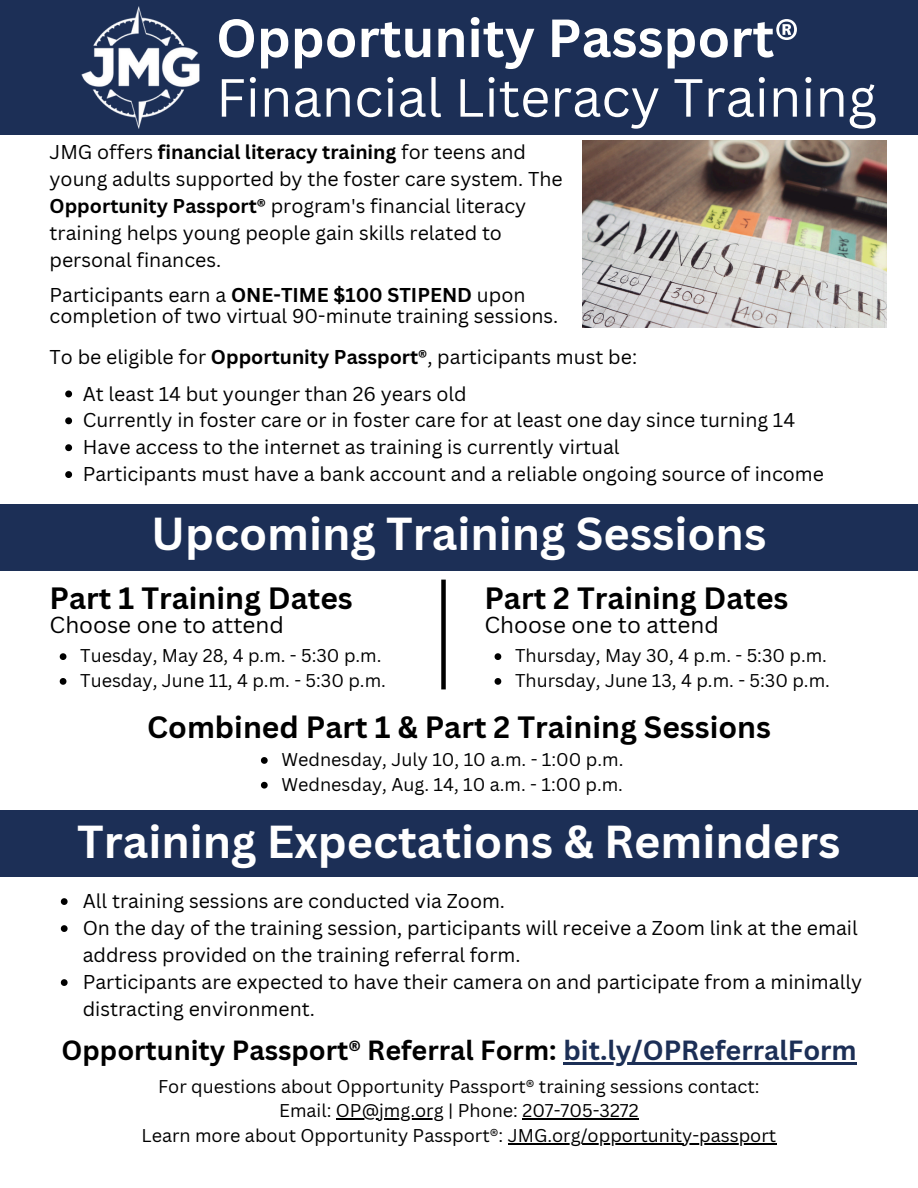
<style>
.page{position:relative;width:918px;height:1188px;background:#fff}
.page>*{position:absolute;margin:0;border:0;box-sizing:border-box;transform-origin:0 0}
.t1{font:52.5px/59.7px "Canva Sans";color:#fff}
.t2{font:700 45px "Canva Sans";color:#fff}
.t3{font:700 30px "Canva Sans";color:#000}
.t4{font:700 27px "Canva Sans";color:#000}
.t5{font:22.5px "Canva Sans";color:#000}
.t6{font:19.5px/27px "Canva Sans";color:#000}
.t7{font:18px/24.8px "Canva Sans";color:#000}
.s1{font-weight:700}
.s2{color:#1c2f56}
</style>
<div class="page">
<div style="left:0;top:0;width:918px;height:134px;background:#1c2f56"></div>
<img style="left:81px;top:6px;width:119px;height:123px">
<img style="left:583px;top:141px;width:304px;height:187px">
<svg style="left:65px;top:391px;width:7px;height:6px"></svg>
<svg style="left:65px;top:417px;width:7px;height:7px"></svg>
<svg style="left:65px;top:444px;width:7px;height:7px"></svg>
<svg style="left:65px;top:471px;width:7px;height:7px"></svg>
<div style="left:0;top:810px;width:918px;height:67px;background:#1c2f56"></div>
<div style="left:0;top:504px;width:918px;height:67px;background:#1c2f56"></div>
<div style="left:441px;top:580px;width:5px;height:109px;background:#000"></div>
<svg style="left:495px;top:653px;width:6px;height:7px"></svg>
<svg style="left:495px;top:678px;width:6px;height:7px"></svg>
<svg style="left:60px;top:653px;width:6px;height:7px"></svg>
<svg style="left:60px;top:678px;width:6px;height:7px"></svg>
<svg style="left:61px;top:898px;width:7px;height:7px"></svg>
<svg style="left:61px;top:925px;width:7px;height:7px"></svg>
<svg style="left:61px;top:979px;width:7px;height:7px"></svg>
<hr style="left:336px;top:1119px;width:108px;height:1px;background:#000">
<hr style="left:522px;top:1119px;width:117px;height:1px;background:#000">
<hr style="left:508px;top:1143px;width:268px;height:1px;background:#000">
<hr style="left:563px;top:1062px;width:294px;height:3px;background:#1c2f56">
<svg style="left:261px;top:757px;width:7px;height:7px"></svg>
<svg style="left:261px;top:782px;width:7px;height:7px"></svg>
<p class="t1" style="left:216px;top:7px;width:662px"><span class="s1">Opportunity Passport®<br></span>Financial Literacy Training</p>
<h2 class="t6" style="left:50px;top:138px;width:515px">JMG offers <span class="s1">financial literacy training</span> for teens and young adults supported by the foster care system. The <span class="s1">Opportunity Passport®</span> program's financial literacy training helps young people gain skills related to personal finances.</h2>
<p class="t6" style="left:50px;top:283px;width:510px;line-height:21.3px">Participants earn a <span class="s1">ONE-TIME $100 STIPEND</span> upon completion of two virtual 90-minute training sessions.</p>
<p class="t6" style="left:50px;top:343px;width:589px">To be eligible for <span class="s1">Opportunity Passport®</span>, participants must be:</p>
<p class="t6" style="left:83px;top:379px;width:386px">At least 14 but younger than 26 years old</p>
<p class="t6" style="left:83px;top:406px;width:714px">Currently in foster care or in foster care for at least one day since turning 14</p>
<p class="t6" style="left:83px;top:433px;width:538px">Have access to the internet as training is currently virtual</p>
<p class="t6" style="left:83px;top:460px;width:743px">Participants must have a bank account and a reliable ongoing source of income</p>
<p class="t2" style="left:151px;top:502px;width:617px">Upcoming Training Sessions</p>
<h4 class="t3" style="left:50px;top:577px;width:305px">Part 1 Training Dates</h4>
<h4 class="t5" style="left:50px;top:609px;width:236px">Choose one to attend</h4>
<p class="t7" style="left:80px;top:643px;width:303px">Tuesday, May 28, 4 p.m. - 5:30 p.m.</p>
<p class="t7" style="left:80px;top:668px;width:307px">Tuesday, June 11, 4 p.m. - 5:30 p.m.</p>
<h4 class="t3" style="left:484px;top:577px;width:306px">Part 2 Training Dates</h4>
<h4 class="t5" style="left:484px;top:609px;width:236px">Choose one to attend</h4>
<p class="t7" style="left:515px;top:643px;width:314px">Thursday, May 30, 4 p.m. - 5:30 p.m.</p>
<p class="t7" style="left:515px;top:668px;width:316px">Thursday, June 13, 4 p.m. - 5:30 p.m.</p>
<p class="t3" style="left:147px;top:706px;width:625px">Combined Part 1 &amp; Part 2 Training Sessions</p>
<p class="t7" style="left:281px;top:747px;width:344px">Wednesday, July 10, 10 a.m. - 1:00 p.m.<br>Wednesday, Aug. 14, 10 a.m. - 1:00 p.m.</p>
<p class="t2" style="left:77px;top:810px;width:765px">Training Expectations &amp; Reminders</p>
<h3 class="t6" style="left:83px;top:887px;width:424px">All training sessions are conducted via Zoom.</h3>
<p class="t6" style="left:83px;top:914px;width:777px">On the day of the training session, participants will receive a Zoom link at the email address provided on the training referral form.</p>
<p class="t6" style="left:83px;top:968px;width:781px">Participants are expected to have their camera on and participate from a minimally distracting environment.</p>
<h3 class="t4" style="left:62px;top:1031px;width:797px">Opportunity Passport® Referral Form: <span class="s2">bit.ly/OPReferralForm</span></h3>
<h2 class="t7" style="left:158px;top:1073px;width:603px">For questions about Opportunity Passport® training sessions contact:</h2>
<p class="t7" style="left:279px;top:1098px;width:361px">Email: OP@jmg.org | Phone: 207-705-3272</p>
<p class="t7" style="left:142px;top:1123px;width:636px">Learn more about Opportunity Passport®: JMG.org/opportunity-passport</p>
</div>
